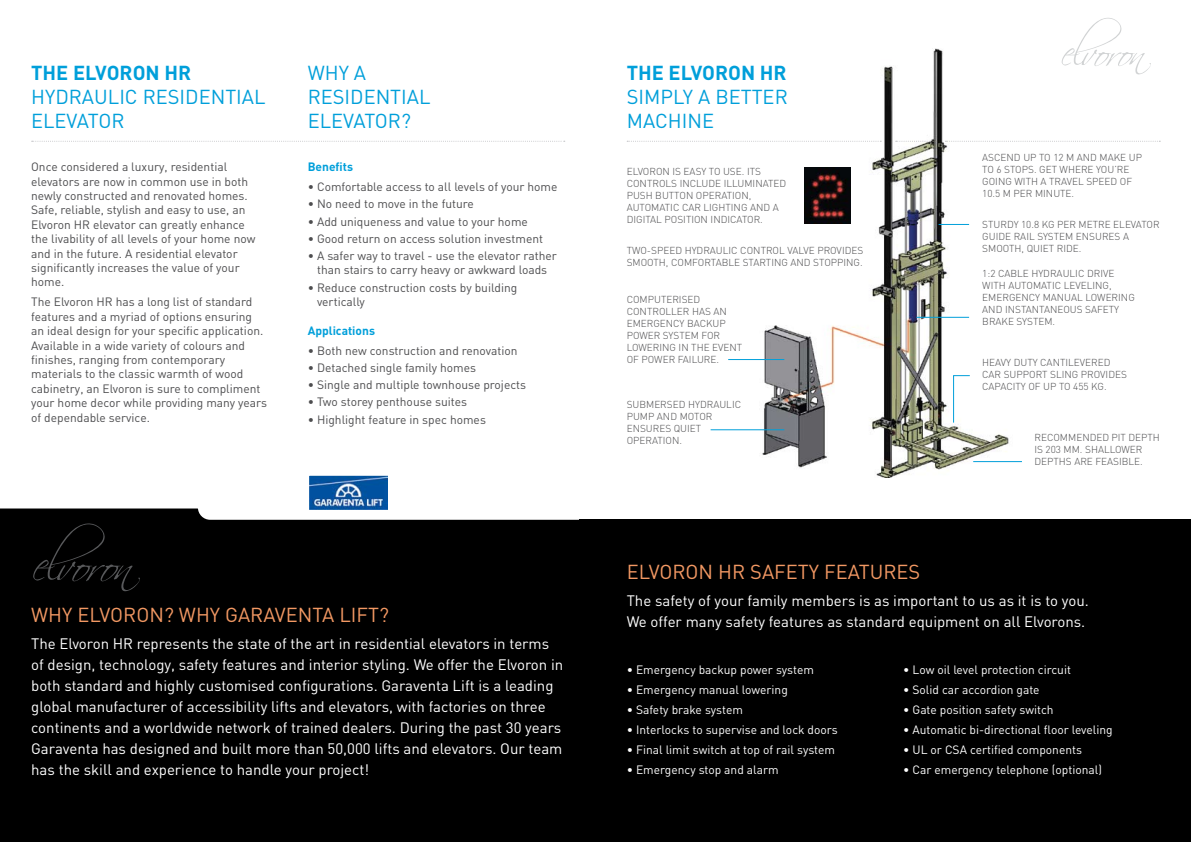
<style>
.page{position:relative;width:1191px;height:842px;background:#fff}
.page>*{position:absolute;margin:0;border:0;box-sizing:border-box;transform-origin:0 0}
.t1{font:20px/24px "FFDIN";color:#009fda}
.t2{font:20px "FFDIN";color:#f29863}
.t3{font:700 20px "FFDIN";color:#009fda}
.t4{font:15px/21px "FFDIN";color:#fff}
.t5{font:12px/14.4px "FFDIN";color:#4d4d4f}
.t6{font:12px "FFDIN";color:#fff}
.t7{font:700 12px "FFDIN";color:#009fda}
.t8{font:300 10px/12px "FFDIN";color:#4d4d4f}
</style>
<div class="page">
<img style="left:742px;top:49px;width:280px;height:428px">
<div style="left:0;top:508px;width:596px;height:334px;background:#000"></div>
<div style="left:579px;top:520px;width:612px;height:322px;background:#000"></div>
<hr style="left:710px;top:429px;width:74px;height:1px;background:#009fda">
<hr style="left:728px;top:359px;width:56px;height:1px;background:#009fda">
<hr style="left:973px;top:461px;width:49px;height:1px;background:#009fda">
<hr style="left:916px;top:317px;width:53px;height:1px;background:#009fda">
<hr style="left:938px;top:224px;width:31px;height:1px;background:#009fda">
<svg style="left:952px;top:375px;width:18px;height:49px"></svg>
<svg style="left:32px;top:141px;width:533px;height:1px"></svg>
<svg style="left:627px;top:141px;width:254px;height:1px"></svg>
<svg style="left:945px;top:141px;width:215px;height:1px"></svg>
<svg style="left:895px;top:141px;width:35px;height:1px"></svg>
<img style="left:310px;top:476px;width:78px;height:33px">
<div style="left:308px;top:474px;width:82px;height:37px;border:1px solid #fff"></div>
<svg style="left:1061px;top:18px;width:90px;height:56px"></svg>
<svg style="left:33px;top:523px;width:107px;height:68px;background:#070707"></svg>
<img style="left:805px;top:168px;width:45px;height:55px">
<h1 class="t3" style="left:31px;top:60px;width:147px">THE ELVORON HR</h1>
<h1 class="t1" style="left:31px;top:85px;width:87px">Hyd raulic</h1>
<h1 class="t1" style="left:143px;top:85px;width:13px">Residen</h1>
<h1 class="t1" style="left:225px;top:85px;width:21px">tial</h1>
<h1 class="t1" style="left:31px;top:109px;width:95px">Elevator</h1>
<p class="t5" style="left:31px;top:159px;width:226px">Once considered a luxury, residential elevators are now in common use in both newly constructed and renovated homes.<br>Safe, reliable, stylish and easy to use, an Elvoron HR elevator can greatly enhance the livability of all levels of your home now and in the future. A residential elevator significantly increases the value of your home.</p>
<p class="t5" style="left:31px;top:295px;width:237px">The Elvoron HR has a long list of standard features and a myriad of options ensuring an ideal design for your specific application.<br>Available in a wide variety of colours and finishes, ranging from contemporary materials to the classic warmth of wood cabinetry, an Elvoron is sure to compliment your home decor while providing many years of dependable service.</p>
<h1 class="t1" style="left:308px;top:61px;width:58px">Why a<br>Residen</h1>
<h1 class="t1" style="left:308px;top:85px;width:105px;text-align:right">tial<br>Elevator?</h1>
<p class="t7" style="left:308px;top:159px;width:47px">BENEFITS</p>
<p class="t5" style="left:308px;top:179px;width:251px">• Comfortable access to all levels of your home</p>
<p class="t5" style="left:308px;top:197px;width:168px">• No need to move in the future</p>
<p class="t5" style="left:308px;top:214px;width:222px">• Add uniqueness and value to your home</p>
<p class="t5" style="left:308px;top:231px;width:237px">• Good return on access solution investment</p>
<p class="t5" style="left:308px;top:248px;width:251px;text-align:center">• A safer way to travel - use the elevator rather than stairs to carry heavy or awkward loads</p>
<p class="t5" style="left:317px;top:280px;width:202px;text-indent:-9px">• Reduce construction costs by building vertically</p>
<p class="t7" style="left:308px;top:322px;width:69px">APPLICATIONS</p>
<p class="t5" style="left:308px;top:343px;width:211px">• Both new construction and renovation</p>
<p class="t5" style="left:308px;top:360px;width:170px">• Detached single family homes</p>
<p class="t5" style="left:308px;top:377px;width:220px">• Single and multiple townhouse projects</p>
<p class="t5" style="left:308px;top:395px;width:161px">• Two storey penthouse suites</p>
<p class="t5" style="left:308px;top:412px;width:180px">• Highlight feature in spec homes</p>
<h1 class="t2" style="left:31px;top:602px;width:359px">Why Elvoron ? Why Garaventa Lift?</h1>
<p class="t4" style="left:31px;top:633px;width:533px">The Elvoron HR represents the state of the art in residential elevators in terms of design, technology, safety features and interior styling. We offer the Elvoron in both standard and highly customised configurations. Garaventa Lift is a leading global manufacturer of accessibility lifts and elevators, with factories on three continents and a worldwide network of trained dealers. During the past 30 years Garaventa has designed and built more than 50,000 lifts and elevators. Our team has the skill and experience to handle your project!</p>
<h1 class="t3" style="left:626px;top:60px;width:147px">THE ELVORON HR</h1>
<h1 class="t1" style="left:626px;top:85px;width:163px">Sim ply a Better<br>Machine</h1>
<p class="t8" style="left:626px;top:165px;width:161px">ELVORON IS EASY TO USE. ITS<br>CONTROLS INCLUDE ILLUMINATED<br>PUSH BUTTON OPERATION,<br>AUTOMATIC CAR LIGHTING AND A<br>DIGITAL POSITION INDICATOR.</p>
<p class="t8" style="left:626px;top:244px;width:238px">TWO-SPEED HYDRAULIC CONTROL VALVE PROVIDES<br>SMOOTH, COMFORTABLE STARTING AND STOPPING.</p>
<p class="t8" style="left:626px;top:293px;width:117px">COMPUTERISED<br>CONTROLLER HAS AN<br>EMERGENCY BACKUP<br>POWER SYSTEM FOR<br>LOWERING IN THE EVENT<br>OF POWER FAILURE.</p>
<p class="t8" style="left:626px;top:398px;width:116px">SUBMERSED HYDRAULIC<br>PUMP AND MOTOR<br>ENSURES QUIET<br>OPERATION.</p>
<p class="t8" style="left:982px;top:151px;width:161px">ASCEND UP TO 12 M AND MAKE UP<br>TO 6 STOPS. GET WHERE YOU’RE<br>GOING WITH A TRAVEL SPEED OF<br>10.5 M PER MINUTE.</p>
<p class="t8" style="left:982px;top:219px;width:112px">STURDY 10.8 KG PER METRE</p>
<p class="t8" style="left:982px;top:219px;width:179px;text-indent:131px">ELEVATOR<br>GUIDE RAIL SYSTEM ENSURES A<br>SMOOTH, QUIET RIDE.</p>
<p class="t8" style="left:982px;top:268px;width:154px">1:2 CABLE HYDRAULIC DRIVE<br>WITH AUTOMATIC LEVELING,<br>EMERGENCY MANUAL LOWERING<br>AND INSTANTANEOUS SAFETY<br>BRAKE SYSTEM.</p>
<p class="t8" style="left:982px;top:356px;width:146px">HEAVY DUTY CANTILEVERED<br>CAR SUPPORT SLING PROVIDES<br>CAPACITY OF UP TO 455 KG.</p>
<p class="t8" style="left:1034px;top:431px;width:127px">RECOMMENDED PIT DEPTH<br>IS 203 MM. SHALLOWER<br>DEPTHS ARE FEASIBLE.</p>
<h1 class="t2" style="left:626px;top:559px;width:281px">Elvoron HR Safety Features</h1>
<p class="t4" style="left:626px;top:590px;width:464px">The safety of your family members is as important to us as it is to you.<br>We offer many safety features as standard equipment on all Elvorons.</p>
<p class="t6" style="left:626px;top:662px;width:189px">• Emergency backup power system</p>
<p class="t6" style="left:626px;top:682px;width:163px">• Emergency manual lowering</p>
<p class="t6" style="left:626px;top:702px;width:118px">• Safety brake system</p>
<p class="t6" style="left:626px;top:722px;width:213px">• Interlocks to supervise and lock doors</p>
<p class="t6" style="left:626px;top:742px;width:210px">• Final limit switch at top of rail system</p>
<p class="t6" style="left:626px;top:762px;width:153px">• Emergency stop and alarm</p>
<p class="t6" style="left:903px;top:662px;width:169px">• Low oil level protection circuit</p>
<p class="t6" style="left:903px;top:682px;width:138px">• Solid car accordion gate</p>
<p class="t6" style="left:903px;top:702px;width:152px">• Gate position safety switch</p>
<p class="t6" style="left:903px;top:722px;width:211px">• Automatic bi-directional floor leveling</p>
<p class="t6" style="left:903px;top:742px;width:180px">• U L or CSA certified components</p>
<p class="t6" style="left:903px;top:762px;width:200px">• Car emergency telephone (optional)</p>
</div>
